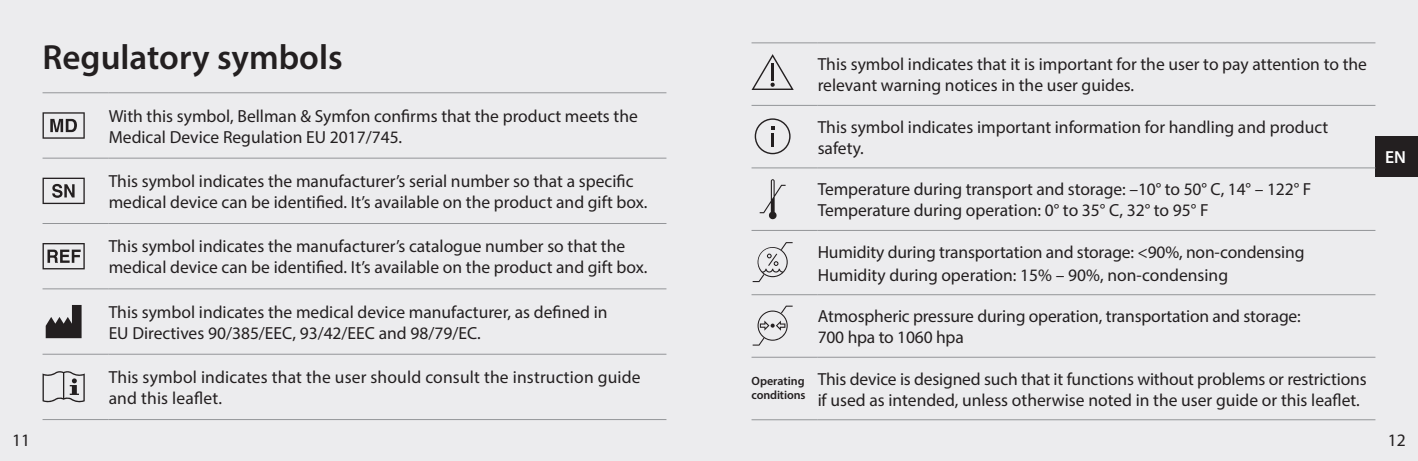
<style>
.page{position:relative;width:1418px;height:461px;background:#fff}
.page>*{position:absolute;margin:0;border:0;box-sizing:border-box;transform-origin:0 0}
.t1{font:600 35px "Myriad Pro";color:#231f20}
.t2{font:17.5px/21px "Myriad Pro";color:#231f20}
.t3{font:600 17.5px "Myriad Pro";color:#fff}
.t4{font:600 12px/14.5px "Myriad Pro";letter-spacing:-.01em;color:#231f20}
</style>
<div class="page">
<div style="left:0;top:0;width:1417px;height:461px;background:#ececee"></div>
<div style="left:1375px;top:136px;width:42px;height:40px;background:#231f20"></div>
<hr style="left:43px;top:92px;width:66px;height:1px;background:#939598">
<hr style="left:109px;top:92px;width:557px;height:1px;background:#939598">
<hr style="left:43px;top:158px;width:66px;height:1px;background:#939598">
<hr style="left:109px;top:158px;width:557px;height:1px;background:#939598">
<hr style="left:43px;top:223px;width:66px;height:1px;background:#939598">
<hr style="left:109px;top:223px;width:557px;height:1px;background:#939598">
<hr style="left:43px;top:288px;width:66px;height:1px;background:#939598">
<hr style="left:109px;top:288px;width:557px;height:1px;background:#939598">
<hr style="left:43px;top:354px;width:66px;height:1px;background:#939598">
<hr style="left:109px;top:354px;width:557px;height:1px;background:#939598">
<hr style="left:43px;top:419px;width:66px;height:1px;background:#939598">
<hr style="left:109px;top:419px;width:557px;height:1px;background:#939598">
<svg style="left:43px;top:112px;width:42px;height:27px"></svg>
<svg style="left:43px;top:178px;width:42px;height:26px"></svg>
<svg style="left:43px;top:243px;width:42px;height:26px"></svg>
<svg style="left:46px;top:305px;width:36px;height:33px"></svg>
<svg style="left:43px;top:371px;width:42px;height:32px"></svg>
<hr style="left:751px;top:42px;width:66px;height:1px;background:#939598">
<hr style="left:817px;top:42px;width:558px;height:1px;background:#939598">
<hr style="left:751px;top:105px;width:66px;height:1px;background:#939598">
<hr style="left:817px;top:105px;width:558px;height:1px;background:#939598">
<hr style="left:751px;top:230px;width:66px;height:1px;background:#939598">
<hr style="left:817px;top:230px;width:558px;height:1px;background:#939598">
<hr style="left:751px;top:294px;width:66px;height:1px;background:#939598">
<hr style="left:817px;top:294px;width:558px;height:1px;background:#939598">
<hr style="left:751px;top:167px;width:66px;height:1px;background:#939598">
<hr style="left:817px;top:167px;width:558px;height:1px;background:#939598">
<hr style="left:751px;top:357px;width:66px;height:1px;background:#939598">
<hr style="left:817px;top:357px;width:558px;height:1px;background:#939598">
<hr style="left:751px;top:419px;width:66px;height:1px;background:#939598">
<hr style="left:817px;top:419px;width:558px;height:1px;background:#939598">
<svg style="left:751px;top:54px;width:42px;height:36px"></svg>
<svg style="left:754px;top:118px;width:36px;height:36px"></svg>
<svg style="left:759px;top:179px;width:26px;height:40px"></svg>
<svg style="left:752px;top:242px;width:40px;height:40px"></svg>
<svg style="left:752px;top:305px;width:40px;height:40px"></svg>
<p class="t1" style="left:43px;top:35px;width:301px">Regulatory symbols</p>
<p class="t2" style="left:109px;top:105px;width:530px">With this symbol, Bellman &amp; Symfon confirms that the product meets the<br>Medical Device Regulation EU 2017/745.</p>
<p class="t2" style="left:109px;top:170px;width:540px">This symbol indicates the manufacturer’s serial number so that a specific medical device can be identified. It’s available on the product and gift box.</p>
<p class="t2" style="left:109px;top:235px;width:540px">This symbol indicates the manufacturer’s catalogue number so that the medical device can be identified. It’s available on the product and gift box.</p>
<p class="t2" style="left:109px;top:301px;width:500px">This symbol indicates the medical device manufacturer, as defined in<br>EU Directives 90/385/EEC, 93/42/EEC and 98/79/EC.</p>
<p class="t2" style="left:109px;top:366px;width:533px">This symbol indicates that the user should consult the instruction guide and this leaflet.</p>
<p class="t2" style="left:817px;top:53px;width:551px">This symbol indicates that it is important for the user to pay attention to the relevant warning notices in the user guides.</p>
<p class="t2" style="left:817px;top:116px;width:512px">This symbol indicates important information for handling and product safety.</p>
<p class="t2" style="left:817px;top:178px;width:495px">Temperature during transport and storage: –10° to 50° C, 14° – 122° F<br>Temperature during operation: 0° to 35° C, 32° to 95° F</p>
<p class="t2" style="left:817px;top:241px;width:488px">Humidity during transportation and storage: &lt;90%, non-condensing</p>
<p class="t2" style="left:817px;top:264px;width:412px">Humidity during operation: 15% – 90%, non-condensing</p>
<p class="t2" style="left:817px;top:305px;width:484px">Atmospheric pressure during operation, transportation and storage:<br>700 hpa to 1060 hpa</p>
<p class="t4" style="left:751px;top:373px;width:55px">Operating conditions</p>
<p class="t2" style="left:817px;top:368px;width:550px">This device is designed such that it functions without problems or restrictions if used as intended, unless otherwise noted in the user guide or this leaflet.</p>
<p class="t3" style="left:1384px;top:145px;width:22px">EN</p>
<p class="t2" style="left:12px;top:429px;width:19px">11</p>
<p class="t2" style="left:1387px;top:429px;width:19px">12</p>
</div>
